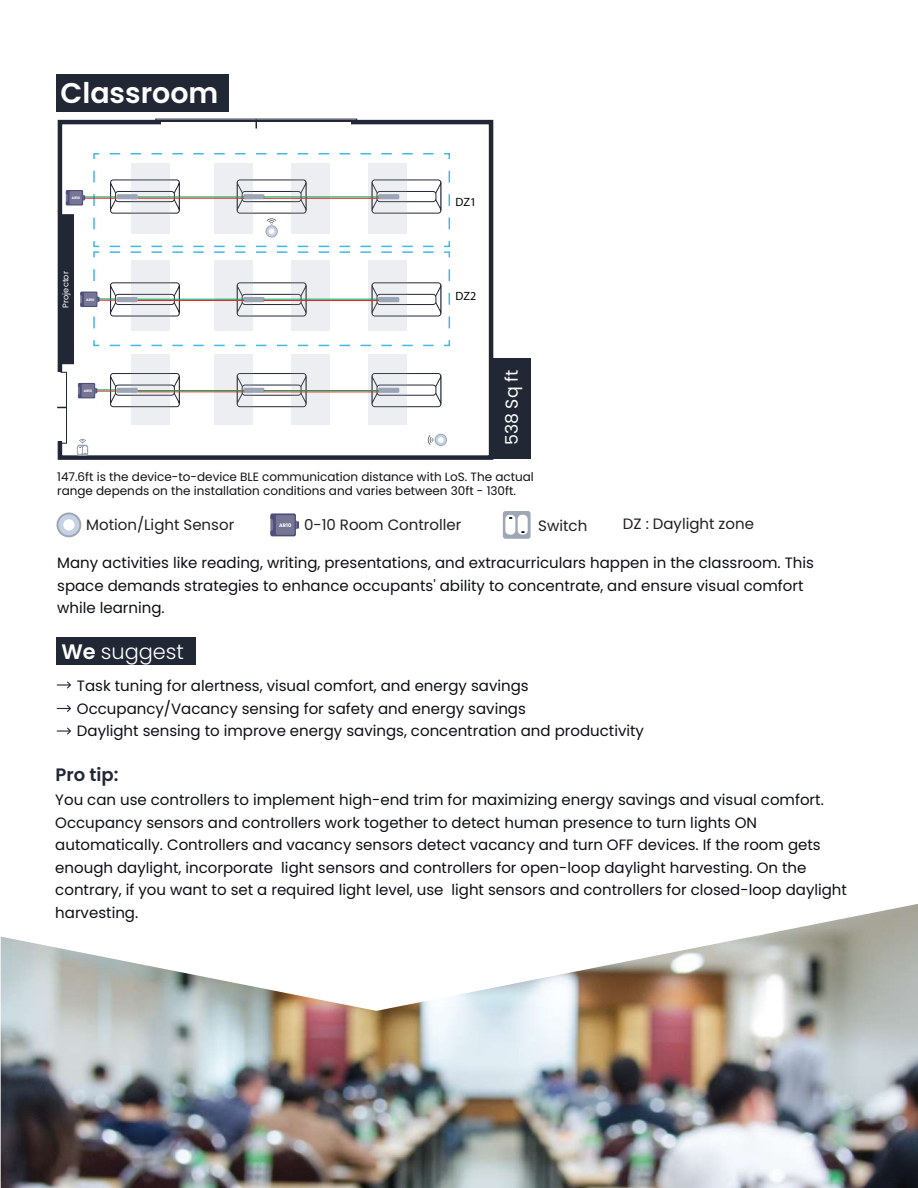
<style>
.page{position:relative;width:918px;height:1188px;background:#fff}
.page>*{position:absolute;margin:0;border:0;box-sizing:border-box;transform-origin:0 0}
.t1{font:600 28.5px "Poppins";color:#fff}
.t2{font:300 21px "Poppins";color:#fff}
.t3{font:600 18px "Poppins";color:#222735}
.t4{font:17.25px "Poppins";color:#fff}
.t5{font:15px/22.5px "Poppins";color:#0d0f16}
.t6{font:15px "Poppins";color:#231f20}
.t7{font:12px/14.4px "Poppins";color:#101117}
.t8{font:12px "Myriad Pro";color:#000}
.t9{font:8.1px "Poppins";color:#fff}
.t10{font:700 4.95px "Poppins";color:#fff}
.t11{font:700 3.3px "Poppins";color:#fff}
.s1{font-weight:600}
</style>
<div class="page">
<svg style="left:57px;top:681px;width:14px;height:8px"></svg>
<svg style="left:57px;top:705px;width:14px;height:7px"></svg>
<svg style="left:57px;top:728px;width:14px;height:7px"></svg>
<div style="left:57px;top:637px;width:139px;height:28px;background:#222735"></div>
<div style="left:56px;top:74px;width:173px;height:38px;background:#222735"></div>
<div style="left:503px;top:511px;width:28px;height:28px;background:#9da7b6;border-radius:3px"></div>
<div style="left:505px;top:515px;width:10px;height:20px;background:#fff;border-radius:4px"></div>
<div style="left:518px;top:515px;width:10px;height:20px;background:#fff;border-radius:4px"></div>
<svg style="left:56px;top:513px;width:25px;height:24px"></svg>
<div style="left:58px;top:514px;width:21px;height:21px;background:#c6d2e4;border-radius:50%"></div>
<div style="left:63px;top:519px;width:12px;height:12px;background:#fff;border-radius:50%"></div>
<img style="left:1px;top:904px;width:917px;height:284px">
<div style="left:237px;top:373px;width:69px;height:34px;border:1px solid #222735;border-radius:3px"></div>
<svg style="left:242px;top:385px;width:59px;height:10px"></svg>
<div style="left:242px;top:385px;width:60px;height:11px;border:1px solid #222735;border-radius:3px"></div>
<div style="left:110px;top:373px;width:70px;height:34px;border:1px solid #222735;border-radius:3px"></div>
<svg style="left:109px;top:373px;width:10px;height:34px"></svg>
<svg style="left:171px;top:373px;width:10px;height:34px"></svg>
<svg style="left:115px;top:385px;width:59px;height:10px"></svg>
<div style="left:115px;top:385px;width:60px;height:11px;border:1px solid #222735;border-radius:3px"></div>
<div style="left:58px;top:120px;width:435px;height:340px;border:4px solid #222735"></div>
<div style="left:161px;top:122px;width:190px;height:10px;background:#fff"></div>
<div style="left:155px;top:119px;width:202px;height:3px;border:1px solid #222735"></div>
<div style="left:61px;top:214px;width:13px;height:150px;background:#222735"></div>
<div style="left:117px;top:388px;width:21px;height:5px;background:#9ca5b5"></div>
<div style="left:243px;top:388px;width:21px;height:5px;background:#9ca5b5"></div>
<div style="left:372px;top:373px;width:69px;height:34px;border:1px solid #222735;border-radius:3px"></div>
<svg style="left:433px;top:373px;width:9px;height:34px"></svg>
<div style="left:377px;top:385px;width:59px;height:10px;background:#fff;border-radius:3px"></div>
<div style="left:377px;top:385px;width:59px;height:11px;border:1px solid #222735;border-radius:3px"></div>
<div style="left:53px;top:373px;width:10px;height:68px;background:#fff"></div>
<div style="left:60px;top:372px;width:7px;height:72px;border:1px solid #222735"></div>
<svg style="left:131px;top:354px;width:38px;height:71px;background:#e0e1e5"></svg>
<svg style="left:214px;top:354px;width:38px;height:71px;background:#e3e4e8"></svg>
<svg style="left:291px;top:354px;width:39px;height:71px;background:#e4e5e8"></svg>
<svg style="left:369px;top:354px;width:38px;height:71px;background:#dcdee2"></svg>
<svg style="left:435px;top:434px;width:12px;height:12px"></svg>
<svg style="left:427px;top:435px;width:17px;height:10px"></svg>
<svg style="left:77px;top:445px;width:11px;height:11px"></svg>
<svg style="left:78px;top:439px;width:9px;height:15px"></svg>
<div style="left:489px;top:358px;width:41px;height:101px;background:#222735"></div>
<hr style="left:138px;top:391px;width:106px;height:1px;background:#ea1f27">
<hr style="left:138px;top:390px;width:106px;height:1px;background:#00a44f">
<hr style="left:264px;top:392px;width:115px;height:1px;background:#ea1f27">
<hr style="left:264px;top:390px;width:115px;height:1px;background:#00a44f">
<svg style="left:66px;top:153px;width:385px;height:194px"></svg>
<div style="left:84px;top:293px;width:13px;height:13px;background:#767593"></div>
<hr style="left:85px;top:391px;width:32px;height:1px;background:#ea1f27">
<hr style="left:84px;top:389px;width:33px;height:1px;background:#00a44f">
<svg style="left:78px;top:383px;width:19px;height:15px"></svg>
<div style="left:82px;top:384px;width:12px;height:13px;background:#767593"></div>
<svg style="left:270px;top:513px;width:29px;height:23px"></svg>
<div style="left:276px;top:515px;width:19px;height:20px;background:#767593"></div>
<h1 class="t1" style="left:61px;top:76px;width:159px">Classroom</h1>
<p class="t11" style="left:72px;top:196px;width:10px">AR10</p>
<p class="t9" style="left:61px;top:308px;width:38px;rotate:-90deg">Projector</p>
<p class="t11" style="left:86px;top:298px;width:10px">AR10</p>
<p class="t11" style="left:84px;top:389px;width:10px">AR10</p>
<p class="t8" style="left:455px;top:194px;width:22px">DZ1</p>
<p class="t8" style="left:455px;top:288px;width:22px">DZ2</p>
<p class="t4" style="left:502px;top:445px;width:77px;rotate:-90deg">538 Sq ft</p>
<p class="t7" style="left:57px;top:470px;width:478px">147.6ft is the device-to-device BLE communication distance with LoS. The actual range depends on the installation conditions and varies between 30ft - 130ft.</p>
<p class="t6" style="left:86px;top:516px;width:150px">Motion/Light Sensor</p>
<p class="t6" style="left:304px;top:516px;width:159px">0-10 Room Controller</p>
<p class="t6" style="left:538px;top:517px;width:50px">Switch</p>
<p class="t10" style="left:279px;top:523px;width:14px">AR10</p>
<p class="t6" style="left:623px;top:515px;width:133px">DZ : Daylight zone</p>
<p class="t5" style="left:57px;top:552px;width:758px">Many activities like reading, writing, presentations, and extracurriculars happen in the classroom. This space demands strategies to enhance occupants' ability to concentrate, and ensure visual comfort while learning.</p>
<h2 class="t2" style="left:61px;top:639px;width:124px"><span class="s1">We</span> suggest</h2>
<p class="t5" style="left:77px;top:675px;width:569px">Task tuning for alertness, visual comfort, and energy savings<br>Occupancy/Vacancy sensing for safety and energy savings<br>Daylight sensing to improve energy savings, concentration and productivity</p>
<p class="t3" style="left:56px;top:764px;width:64px">Pro tip:</p>
<p class="t5" style="left:55px;top:789px;width:793px">You can use controllers to implement high-end trim for maximizing energy savings and visual comfort.<br>Occupancy sensors and controllers work together to detect human presence to turn lights ON automatically. Controllers and vacancy sensors detect vacancy and turn OFF devices. If the room gets enough daylight, incorporate light sensors and controllers for open-loop daylight harvesting. On the contrary, if you want to set a required light level, use light sensors and controllers for closed-loop daylight harvesting.</p>
</div>
